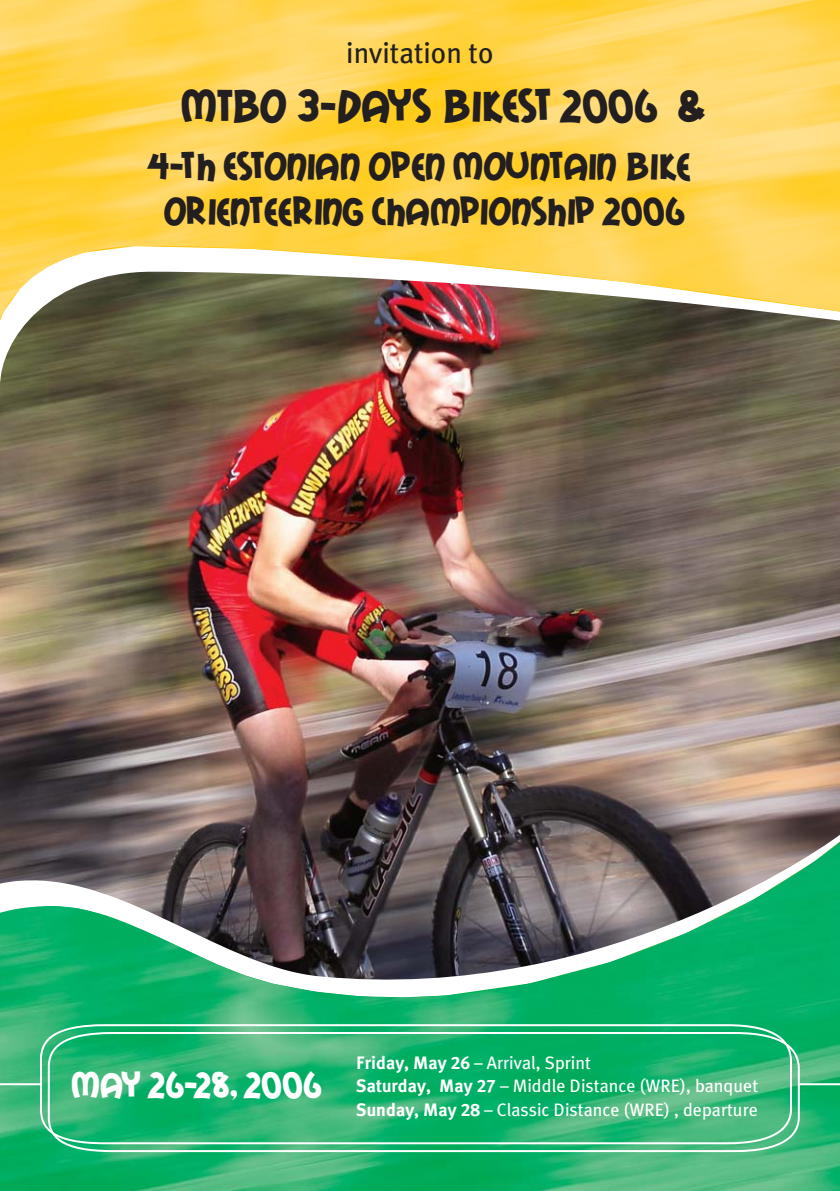
<style>
.page{position:relative;width:840px;height:1191px;background:#fff}
.page>*{position:absolute;margin:0;border:0;box-sizing:border-box;transform-origin:0 0}
.t1{font:48.4px "Mail Ray Stuff";color:#231f20}
.t2{font:40.8px/45px "Mail Ray Stuff";color:#231f20;text-align:center}
.t3{font:38.6px "Mail Ray Stuff";color:#fff}
.t4{font:29.2px "Meta Plus";color:#231f20}
.t5{font:18px/23.4px "Meta Plus";color:#fff}
.s1{font-weight:700}
</style>
<div class="page">
<img style="left:0;top:979px;width:839px;height:212px">
<img style="left:0;top:1px;width:839px;height:271px">
<img style="left:0;top:272px;width:839px;height:707px">
<svg style="left:39px;top:1023px;width:753px;height:122px;background:#4ec48e"></svg>
<hr style="left:0;top:1083px;width:41px;height:2px;background:#fff">
<hr style="left:798px;top:1083px;width:41px;height:2px;background:#fff">
<svg style="left:47px;top:1031px;width:753px;height:122px;background:#2eb778"></svg>
<h3 class="t4" style="left:346px;top:41px;width:149px">invitation to</h3>
<h1 class="t1" style="left:182px;top:76px;width:524px">MTBO 3-DAYS BIKEST 2006 &amp;</h1>
<h2 class="t2" style="left:149px;top:142px;width:542px">4-TH ESTONIAN OPEN MOUNTAIN BIKE<br>ORIENTEERING CHAMPIONSHIP 2006</h2>
<h3 class="t3" style="left:73px;top:1061px;width:250px">MAY 26-28, 2006</h3>
<p class="t5" style="left:356px;top:1052px;width:403px"><span class="s1">Friday, May 26</span> – Arrival, Sprint<br><span class="s1">Saturday, May 27</span> – Middle Distance (WRE), banquet<br><span class="s1">Sunday, May 28</span> – Classic Distance (WRE) , departure</p>
</div>
